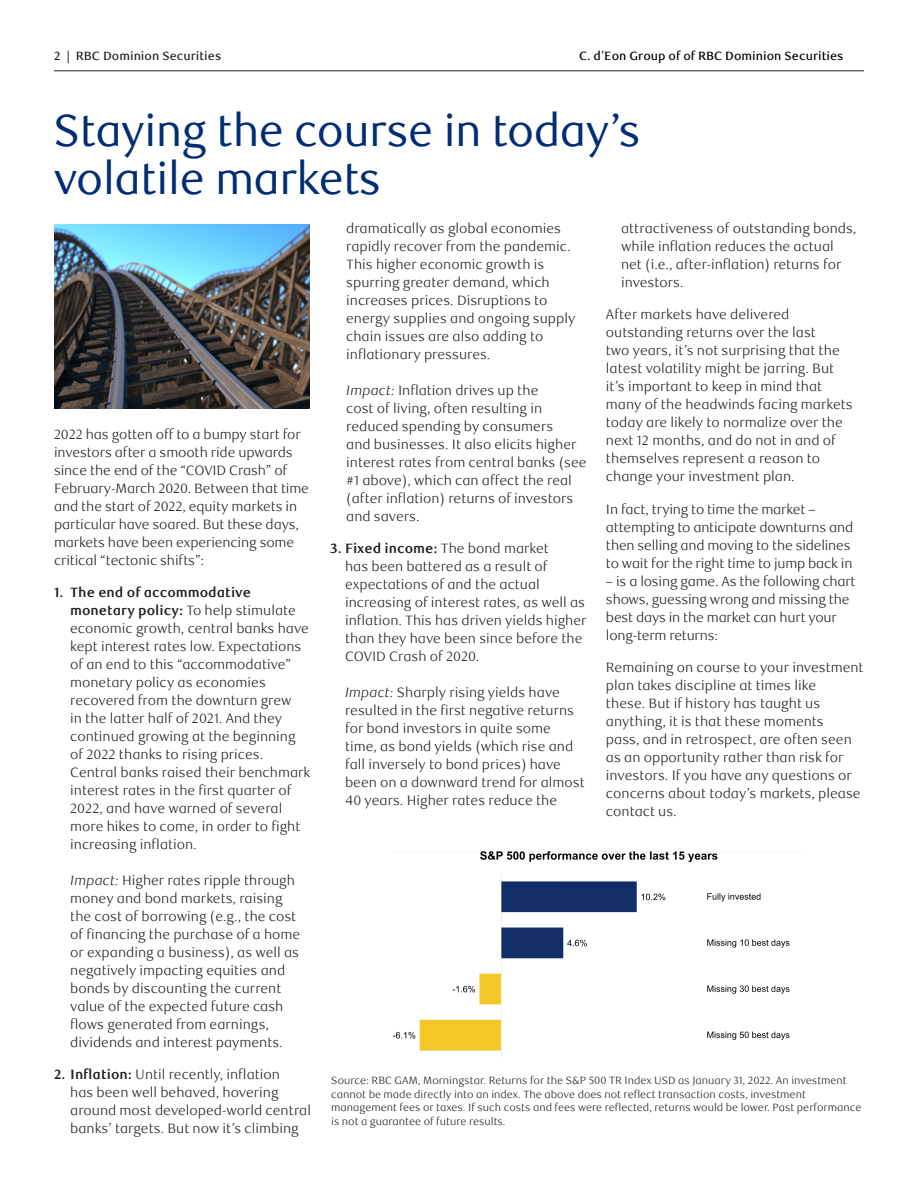
<style>
.page{position:relative;width:918px;height:1188px;background:#fff}
.page>*{position:absolute;margin:0;border:0;box-sizing:border-box;transform-origin:0 0}
.t1{font:45px/48px "RBC Display";color:#002d74}
.t2{font:300 13.5px/18px "RBC Text";color:#231f20}
.t3{font:500 12px "RBC Text";color:#000}
.t4{font:500 12px "RBC Text";color:#231f20}
.t5{font:300 10.5px/13.5px "RBC Text";color:#231f20}
.s1{font-weight:700}
.s2{font-style:italic}
</style>
<div class="page">
<hr style="left:54px;top:71px;width:810px;height:1px;background:#231f20">
<img style="left:54px;top:225px;width:256px;height:183px">
<img style="left:393px;top:851px;width:397px;height:207px">
<p class="t4" style="left:54px;top:49px;width:169px">2 | RBC Dominion Securities</p>
<p class="t3" style="left:579px;top:49px;width:266px">C. d'Eon Group of of RBC Dominion Securities</p>
<h1 class="t1" style="left:54px;top:107px;width:588px">Staying the course in today’s volatile markets</h1>
<p class="t2" style="left:54px;top:425px;width:257px">2022 has gotten off to a bumpy start for investors after a smooth ride upwards since the end of the “COVID Crash” of February-March 2020. Between that time and the start of 2022, equity markets in particular have soared. But these days, markets have been experiencing some critical “tectonic shifts”:</p>
<p class="t2" style="left:70px;top:584px;width:242px;text-indent:-16px"><span class="s1">1. The end of accommodative monetary policy:</span> To help stimulate economic growth, central banks have kept interest rates low. Expectations of an end to this “accommodative” monetary policy as economies recovered from the downturn grew<br>in the latter half of 2021. And they continued growing at the beginning of 2022 thanks to rising prices.<br>Central banks raised their benchmark interest rates in the first quarter of 2022, and have warned of several more hikes to come, in order to fight increasing inflation.</p>
<p class="t2" style="left:70px;top:872px;width:232px"><span class="s2">Impact:</span> Higher rates ripple through money and bond markets, raising the cost of borrowing (e.g., the cost of financing the purchase of a home or expanding a business), as well as negatively impacting equities and bonds by discounting the current value of the expected future cash flows generated from earnings, dividends and interest payments.</p>
<p class="t2" style="left:70px;top:1066px;width:242px;text-indent:-16px"><span class="s1">2. Inflation:</span> Until recently, inflation<br>has been well behaved, hovering around most developed-world central banks’ targets. But now it’s climbing</p>
<p class="t2" style="left:346px;top:220px;width:231px">dramatically as global economies rapidly recover from the pandemic.<br>This higher economic growth is spurring greater demand, which increases prices. Disruptions to energy supplies and ongoing supply chain issues are also adding to inflationary pressures.</p>
<p class="t2" style="left:346px;top:382px;width:242px"><span class="s2">Impact:</span> Inflation drives up the<br>cost of living, often resulting in reduced spending by consumers<br>and businesses. It also elicits higher interest rates from central banks (see #1 above), which can affect the real (after inflation) returns of investors and savers.</p>
<p class="t2" style="left:345px;top:540px;width:243px;text-indent:-15px"><span class="s1">3. Fixed income:</span> The bond market<br>has been battered as a result of expectations of and the actual increasing of interest rates, as well as inflation. This has driven yields higher than they have been since before the<br>COVID Crash of 2020.</p>
<p class="t2" style="left:345px;top:684px;width:241px"><span class="s2">Impact:</span> Sharply rising yields have resulted in the first negative returns for bond investors in quite some time, as bond yields (which rise and fall inversely to bond prices) have been on a downward trend for almost 40 years. Higher rates reduce the</p>
<p class="t2" style="left:621px;top:220px;width:237px">attractiveness of outstanding bonds, while inflation reduces the actual net (i.e., after-inflation) returns for investors.</p>
<p class="t2" style="left:606px;top:306px;width:248px">After markets have delivered outstanding returns over the last<br>two years, it’s not surprising that the latest volatility might be jarring. But it’s important to keep in mind that many of the headwinds facing markets today are likely to normalize over the next 12 months, and do not in and of themselves represent a reason to change your investment plan.</p>
<p class="t2" style="left:606px;top:500px;width:249px">In fact, trying to time the market – attempting to anticipate downturns and then selling and moving to the sidelines to wait for the right time to jump back in</p>
<p class="t2" style="left:606px;top:572px;width:251px">– is a losing game. As the following chart shows, guessing wrong and missing the best days in the market can hurt your long-term returns:</p>
<p class="t2" style="left:606px;top:658px;width:259px">Remaining on course to your investment plan takes discipline at times like<br>these. But if history has taught us anything, it is that these moments<br>pass, and in retrospect, are often seen as an opportunity rather than risk for investors. If you have any questions or concerns about today’s markets, please contact us.</p>
<p class="t5" style="left:331px;top:1074px;width:532px">Source: RBC GAM, Morningstar. Returns for the S&amp;P 500 TR Index USD as January 31, 2022. An investment cannot be made directly into an index. The above does not reflect transaction costs, investment management fees or taxes. If such costs and fees were reflected, returns would be lower. Past performance is not a guarantee of future results.</p>
</div>
